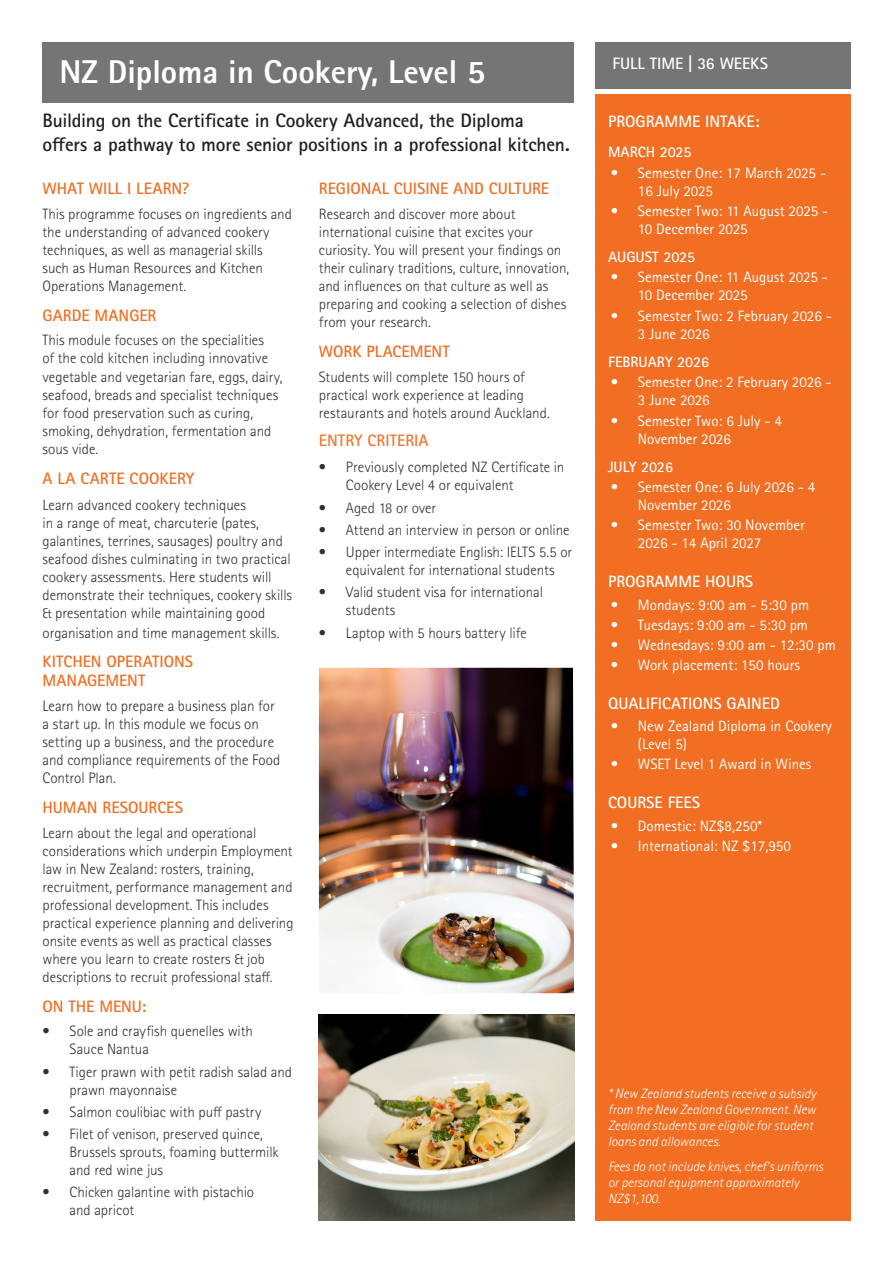
<style>
.page{position:relative;width:893px;height:1263px;background:#fff}
.page>*{position:absolute;margin:0;border:0;box-sizing:border-box;transform-origin:0 0}
.Heading_Box_1{font:800 33px "Rotis Sans Serif Pro";color:#fff}
.Subtitle{font:700 19.5px/23.4px "Rotis Sans Serif Pro";letter-spacing:-.01em;color:#231f20}
.Paragraph_Heading_2{font:700 16.65px "Rotis Sans Serif Pro";letter-spacing:.005em;color:#f37631}
.Paragraph_Heading_2-2{font:700 16.5px/19.8px "Rotis Sans Serif Pro";color:#f16e22}
.Sidebar_Heading_1{font:700 16.5px "Rotis Sans Serif Pro";color:#fff}
.Timeframe{font:700 16.5px "Rotis Sans Serif Pro";letter-spacing:-.005em;color:#fff}
.Paragraph{font:300 15.3px/18px "Rotis Sans Serif Pro";color:#312f30}
.Paragraph-2{font:300 15px/18px "Rotis Sans Serif Pro";color:#312f30}
.t1{font:15px/18px "Rotis Sans Serif Pro";color:#fff}
.Paragraph_Heading_2-3{font:300 15px/18px "Rotis Sans Serif Pro";color:#312f30}
.Sidebar_Heading_2{font:700 15px "Rotis Sans Serif Pro";color:#fff}
.Sidebar_Notes{font:italic 300 13.5px/16.2px "Rotis Sans Serif Pro";color:#fff}
</style>
<div class="page">
<img style="left:319px;top:668px;width:255px;height:325px">
<div style="left:595px;top:43px;width:255px;height:46px;background:#747574"></div>
<div style="left:595px;top:94px;width:255px;height:1126px;background:#f16e22"></div>
<div style="left:43px;top:43px;width:531px;height:60px;background:#747574"></div>
<img style="left:319px;top:1014px;width:255px;height:206px">
<p class="Heading_Box_1" style="left:60px;top:50px;width:427px">NZ Diploma in Cookery, Level 5</p>
<p class="Subtitle" style="left:43px;top:109px;width:529px">Building on the Certificate in Cookery Advanced, the Diploma offers a pathway to more senior positions in a professional kitchen.</p>
<p class="Paragraph_Heading_2-2" style="left:43px;top:179px;width:148px">WHAT WILL I LEARN?</p>
<p class="Paragraph-2" style="left:43px;top:205px;width:251px">This programme focuses on ingredients and the understanding of advanced cookery techniques, as well as managerial skills such as Human Resources and Kitchen Operations Management.</p>
<p class="Paragraph_Heading_2-2" style="left:43px;top:305px;width:115px">GARDE MANGER</p>
<p class="Paragraph-2" style="left:43px;top:332px;width:242px">This module focuses on the specialities<br>of the cold kitchen including innovative vegetable and vegetarian fare, eggs, dairy, seafood, breads and specialist techniques for food preservation such as curing, smoking, dehydration, fermentation and sous vide.</p>
<p class="Paragraph_Heading_2-2" style="left:43px;top:468px;width:153px">A LA CARTE COOKERY</p>
<p class="Paragraph_Heading_2-3" style="left:43px;top:497px;width:251px">Learn advanced cookery techniques<br>in a range of meat, charcuterie (pates, galantines, terrines, sausages) poultry and seafood dishes culminating in two practical cookery assessments. Here students will demonstrate their techniques, cookery skills &amp; presentation while maintaining good</p>
<p class="Paragraph_Heading_2-3" style="left:43px;top:624px;width:239px">organisation and time management skills.</p>
<p class="Paragraph_Heading_2-2" style="left:43px;top:651px;width:152px">KITCHEN OPERATIONS<br>MANAGEMENT</p>
<p class="Paragraph" style="left:43px;top:697px;width:239px">Learn how to prepare a business plan for a start up. In this module we focus on setting up a business, and the procedure and compliance requirements of the Food Control Plan.</p>
<p class="Paragraph_Heading_2-2" style="left:43px;top:797px;width:142px">HUMAN RESOURCES</p>
<p class="Paragraph-2" style="left:43px;top:824px;width:253px">Learn about the legal and operational considerations which underpin Employment law in New Zealand: rosters, training, recruitment, performance management and professional development. This includes practical experience planning and delivering onsite events as well as practical classes where you learn to create rosters &amp; job descriptions to recruit professional staff.</p>
<p class="Paragraph_Heading_2-2" style="left:43px;top:996px;width:105px">ON THE MENU:</p>
<p class="Paragraph-2" style="left:70px;top:1022px;width:185px;text-indent:-27px">• Sole and crayfish quenelles with<br>Sauce Nantua</p>
<p class="Paragraph-2" style="left:70px;top:1063px;width:224px;text-indent:-27px">• Tiger prawn with petit radish salad and prawn mayonnaise</p>
<p class="Paragraph-2" style="left:43px;top:1103px;width:220px">• Salmon coulibiac with puff pastry</p>
<p class="Paragraph-2" style="left:70px;top:1125px;width:211px;text-indent:-27px">• Filet of venison, preserved quince,<br>Brussels sprouts, foaming buttermilk and red wine jus</p>
<p class="Paragraph-2" style="left:70px;top:1183px;width:186px;text-indent:-27px">• Chicken galantine with pistachio and apricot</p>
<p class="Paragraph_Heading_2-2" style="left:319px;top:179px;width:232px">REGIONAL CUISINE AND CULTURE</p>
<p class="Paragraph-2" style="left:319px;top:205px;width:252px">Research and discover more about international cuisine that excites your curiosity. You will present your findings on their culinary traditions, culture, innovation, and influences on that culture as well as preparing and cooking a selection of dishes from your research.</p>
<p class="Paragraph_Heading_2-2" style="left:319px;top:341px;width:132px">WORK PLACEMENT</p>
<p class="Paragraph-2" style="left:319px;top:368px;width:232px">Students will complete 150 hours of practical work experience at leading restaurants and hotels around Auckland.</p>
<p class="Paragraph_Heading_2" style="left:319px;top:430px;width:111px">ENTRY CRITERIA</p>
<p class="Paragraph-2" style="left:346px;top:458px;width:220px;text-indent:-27px">• Previously completed NZ Certificate in<br>Cookery Level 4 or equivalent</p>
<p class="Paragraph-2" style="left:319px;top:499px;width:119px">• Aged 18 or over</p>
<p class="Paragraph-2" style="left:319px;top:521px;width:252px">• Attend an interview in person or online</p>
<p class="Paragraph-2" style="left:346px;top:543px;width:228px;text-indent:-27px">• Upper intermediate English: IELTS 5.5 or equivalent for international students</p>
<p class="Paragraph-2" style="left:346px;top:583px;width:199px;text-indent:-27px">• Valid student visa for international students</p>
<p class="Paragraph-2" style="left:319px;top:624px;width:210px">• Laptop with 5 hours battery life</p>
<p class="Timeframe" style="left:612px;top:53px;width:157px">FULL TIME | 36 WEEKS</p>
<p class="Sidebar_Heading_1" style="left:608px;top:111px;width:153px">PROGRAMME INTAKE:</p>
<p class="Sidebar_Heading_2" style="left:608px;top:143px;width:85px">MARCH 2025</p>
<p class="t1" style="left:638px;top:164px;width:190px;text-indent:-27px">• Semester One: 17 March 2025 -<br>16 July 2025</p>
<p class="t1" style="left:638px;top:202px;width:192px;text-indent:-27px">• Semester Two: 11 August 2025 -<br>10 December 2025</p>
<p class="Sidebar_Heading_2" style="left:608px;top:248px;width:89px">AUGUST 2025</p>
<p class="t1" style="left:638px;top:269px;width:192px;text-indent:-27px">• Semester One: 11 August 2025 -<br>10 December 2025</p>
<p class="t1" style="left:638px;top:307px;width:196px;text-indent:-27px">• Semester Two: 2 February 2026 -<br>3 June 2026</p>
<p class="Sidebar_Heading_2" style="left:608px;top:353px;width:103px">FEBRUARY 2026</p>
<p class="t1" style="left:638px;top:373px;width:195px;text-indent:-27px">• Semester One: 2 February 2026 -<br>3 June 2026</p>
<p class="t1" style="left:638px;top:412px;width:146px;text-indent:-27px">• Semester Two: 6 July - 4<br>November 2026</p>
<p class="Sidebar_Heading_2" style="left:608px;top:458px;width:66px">JULY 2026</p>
<p class="t1" style="left:638px;top:478px;width:179px;text-indent:-27px">• Semester One: 6 July 2026 - 4<br>November 2026</p>
<p class="t1" style="left:638px;top:516px;width:168px;text-indent:-27px">• Semester Two: 30 November<br>2026 - 14 April 2027</p>
<p class="Sidebar_Heading_1" style="left:608px;top:571px;width:147px">PROGRAMME HOURS</p>
<p class="t1" style="left:611px;top:596px;width:200px">• Mondays: 9:00 am - 5:30 pm</p>
<p class="t1" style="left:611px;top:616px;width:199px">• Tuesdays: 9:00 am - 5:30 pm</p>
<p class="t1" style="left:611px;top:636px;width:226px">• Wednesdays: 9:00 am - 12:30 pm</p>
<p class="t1" style="left:611px;top:656px;width:191px">• Work placement: 150 hours</p>
<p class="Sidebar_Heading_1" style="left:608px;top:693px;width:173px">QUALIFICATIONS GAINED</p>
<p class="t1" style="left:638px;top:717px;width:196px;text-indent:-27px">• New Zealand Diploma in Cookery (Level 5)</p>
<p class="t1" style="left:611px;top:755px;width:202px">• WSET Level 1 Award in Wines</p>
<p class="Sidebar_Heading_1" style="left:608px;top:792px;width:93px">COURSE FEES</p>
<p class="t1" style="left:611px;top:816px;width:153px">• Domestic: NZ$8,250*</p>
<p class="t1" style="left:611px;top:837px;width:182px">• International: NZ $17,950</p>
<p class="Sidebar_Notes" style="left:608px;top:1085px;width:210px">* New Zealand students receive a subsidy from the New Zealand Government. New Zealand students are eligible for student loans and allowances.</p>
<p class="Sidebar_Notes" style="left:608px;top:1158px;width:216px">Fees do not include knives, chef’s uniforms or personal equipment approximately<br>NZ$1,100.</p>
</div>
